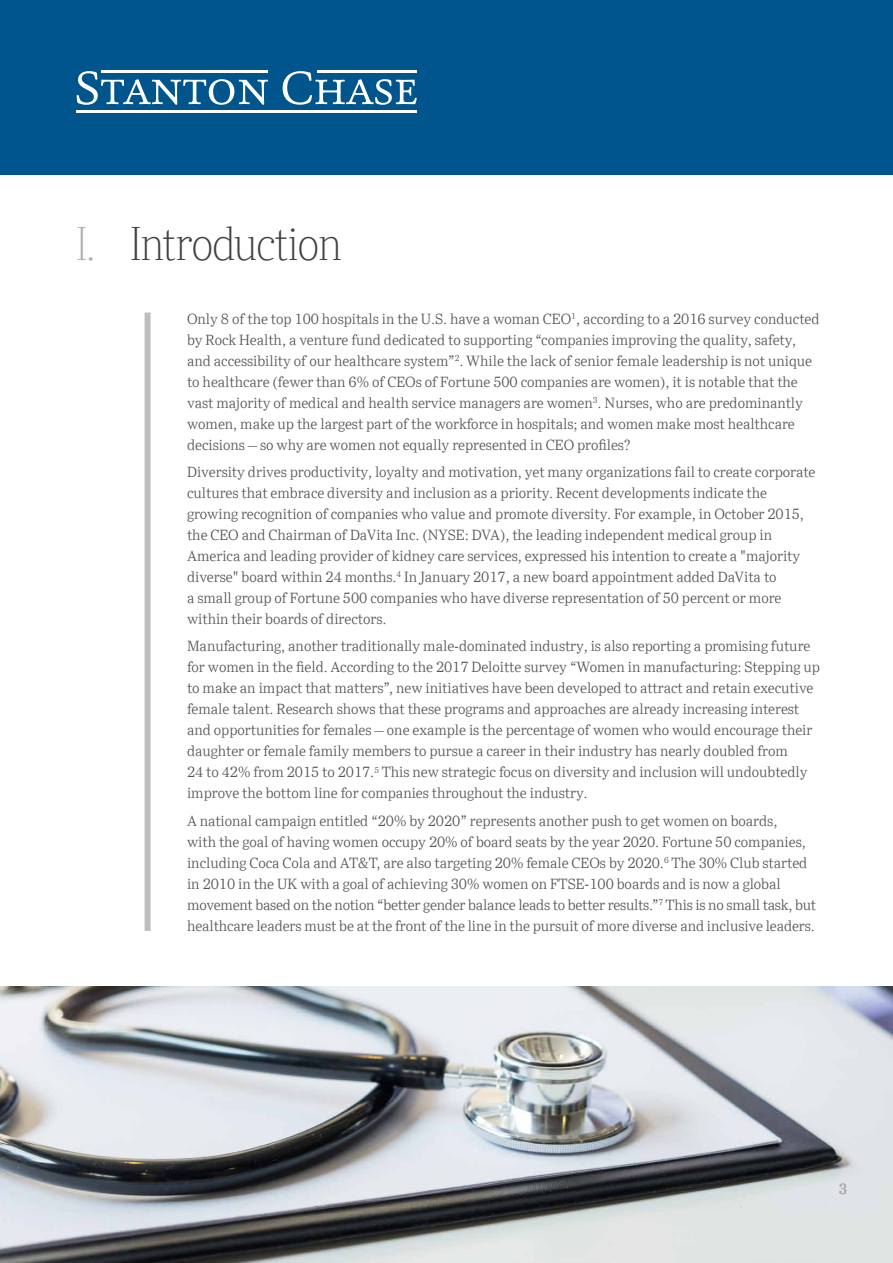
<style>
.page{position:relative;width:893px;height:1263px;background:#fff}
.page>*{position:absolute;margin:0;border:0;box-sizing:border-box;transform-origin:0 0}
.t1{font:100 45px "Ysobel Display Std";color:#414042}
.t2{font:300 14.25px/21px "Ysobel Std";letter-spacing:-.005em;color:#565659}
.t3{font:14.25px "Ysobel Std";color:#a7a9ac}
.s1{color:#afb1b4}
</style>
<div class="page">
<div style="left:0;top:0;width:893px;height:174px;background:#00568c"></div>
<svg style="left:77px;top:71px;width:191px;height:34px"></svg>
<svg style="left:283px;top:71px;width:134px;height:34px"></svg>
<hr style="left:77px;top:111px;width:340px;height:2px;background:#fff">
<hr style="left:101px;top:71px;width:167px;height:2px;background:#fff">
<hr style="left:318px;top:71px;width:99px;height:2px;background:#fff">
<img style="left:0;top:986px;width:893px;height:277px">
<div style="left:145px;top:313px;width:6px;height:618px;background:#bcbec0"></div>
<h1 class="t1" style="left:77px;top:217px;width:266px"><span class="s1">I.</span> Introduction</h1>
<p class="t2" style="left:187px;top:308px;width:634px">Only 8 of the top 100 hospitals in the U.S. have a woman CEO<sup>1</sup>, according to a 2016 survey conducted by Rock Health, a venture fund dedicated to supporting “companies improving the quality, safety, and accessibility of our healthcare system”<sup>2</sup>. While the lack of senior female leadership is not unique to healthcare (fewer than 6% of CEOs of Fortune 500 companies are women), it is notable that the vast majority of medical and health service managers are women<sup>3</sup>. Nurses, who are predominantly women, make up the largest part of the workforce in hospitals; and women make most healthcare decisions – so why are women not equally represented in CEO profiles?</p>
<p class="t2" style="left:187px;top:461px;width:630px">Diversity drives productivity, loyalty and motivation, yet many organizations fail to create corporate cultures that embrace diversity and inclusion as a priority. Recent developments indicate the growing recognition of companies who value and promote diversity. For example, in October 2015, the CEO and Chairman of DaVita Inc. (NYSE: DVA), the leading independent medical group in America and leading provider of kidney care services, expressed his intention to create a "majority diverse" board within 24 months.<sup>4</sup> In January 2017, a new board appointment added DaVita to<br>a small group of Fortune 500 companies who have diverse representation of 50 percent or more within their boards of directors.</p>
<p class="t2" style="left:187px;top:636px;width:634px">Manufacturing, another traditionally male-dominated industry, is also reporting a promising future for women in the field. According to the 2017 Deloitte survey “Women in manufacturing: Stepping up to make an impact that matters”, new initiatives have been developed to attract and retain executive female talent. Research shows that these programs and approaches are already increasing interest and opportunities for females – one example is the percentage of women who would encourage their daughter or female family members to pursue a career in their industry has nearly doubled from<br>24 to 42% from 2015 to 2017.<sup>5</sup> This new strategic focus on diversity and inclusion will undoubtedly improve the bottom line for companies throughout the industry.</p>
<p class="t2" style="left:187px;top:810px;width:631px">A national campaign entitled “20% by 2020” represents another push to get women on boards,<br>with the goal of having women occupy 20% of board seats by the year 2020. Fortune 50 companies, including Coca Cola and AT&amp;T, are also targeting 20% female CEOs by 2020.<sup>6</sup> The 30% Club started in 2010 in the UK with a goal of achieving 30% women on FTSE-100 boards and is now a global movement based on the notion “better gender balance leads to better results.”<sup>7</sup> This is no small task, but healthcare leaders must be at the front of the line in the pursuit of more diverse and inclusive leaders.</p>
<p class="t3" style="left:839px;top:1180px;width:10px">3</p>
</div>
